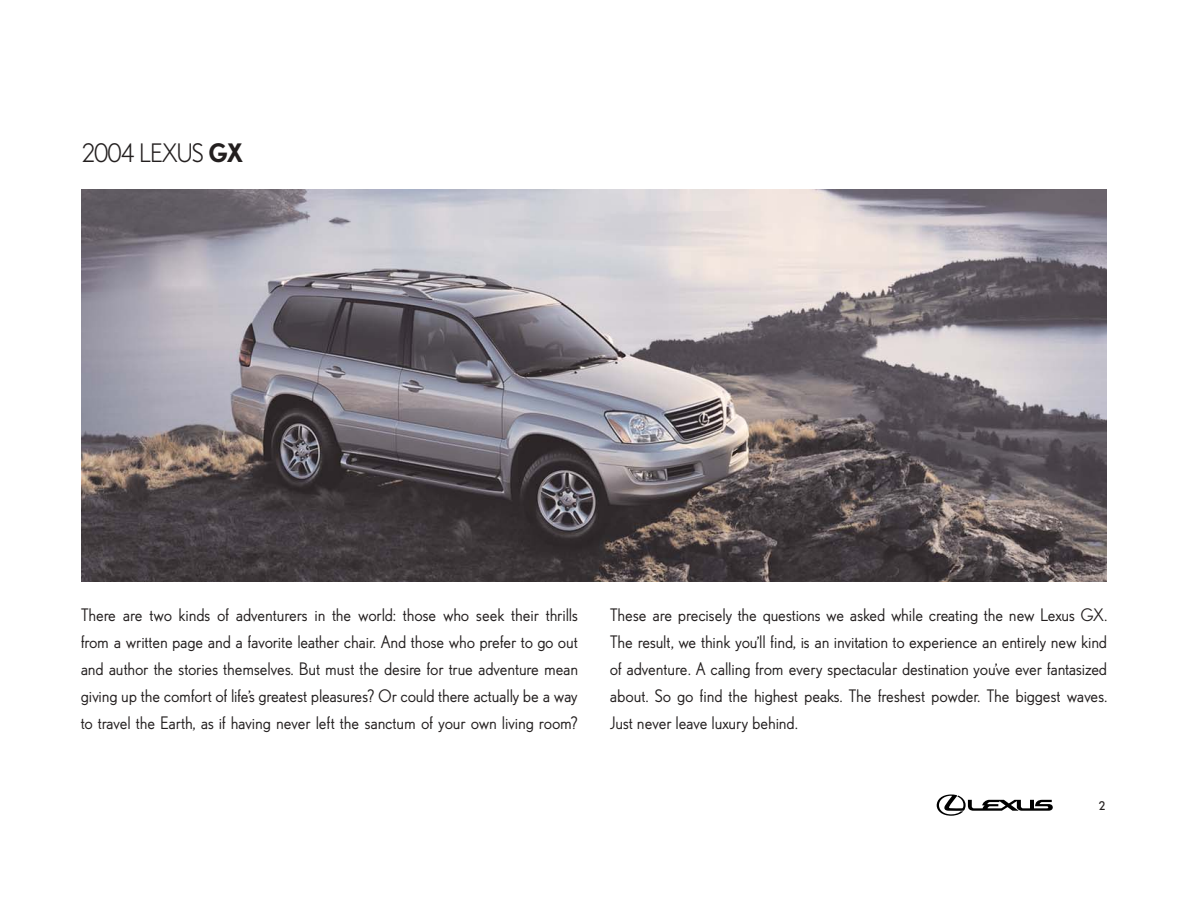
<style>
.page{position:relative;width:1188px;height:918px;background:#fff}
.page>*{position:absolute;margin:0;border:0;box-sizing:border-box;transform-origin:0 0}
.t1{font:25.5px "Lexus Nobel SC";letter-spacing:-.035em;color:#231f1f}
.t2{font:500 17.25px/27px "Lexus Nobel";letter-spacing:.02em;color:#231f1f;text-align:justify}
.t3{font:12px "Lexus Nobel Display";color:#231f1f}
.s1{font-weight:700}
</style>
<div class="page">
<svg style="left:937px;top:795px;width:116px;height:21px"></svg>
<img style="left:81px;top:189px;width:1026px;height:393px">
<h1 class="t1" style="left:82px;top:139px;width:162px">2004 LEXUS <span class="s1">GX</span></h1>
<p class="t2" style="left:81px;top:604px;width:498px">There are two kinds of adventurers in the world: those who seek their thrills from a written page and a favorite leather chair. And those who prefer to go out and author the stories themselves. But must the desire for true adventure mean giving up the comfort of life’s greatest pleasures? Or could there actually be a way to travel the Earth, as if having never left the sanctum of your own living room?</p>
<p class="t2" style="left:610px;top:604px;width:498px">These are precisely the questions we asked while creating the new Lexus GX.<br>The result, we think you’ll find, is an invitation to experience an entirely new kind of adventure. A calling from every spectacular destination you’ve ever fantasized about. So go find the highest peaks. The freshest powder. The biggest waves.<br>Just never leave luxury behind.</p>
<p class="t3" style="left:1099px;top:800px;width:8px">2</p>
</div>
